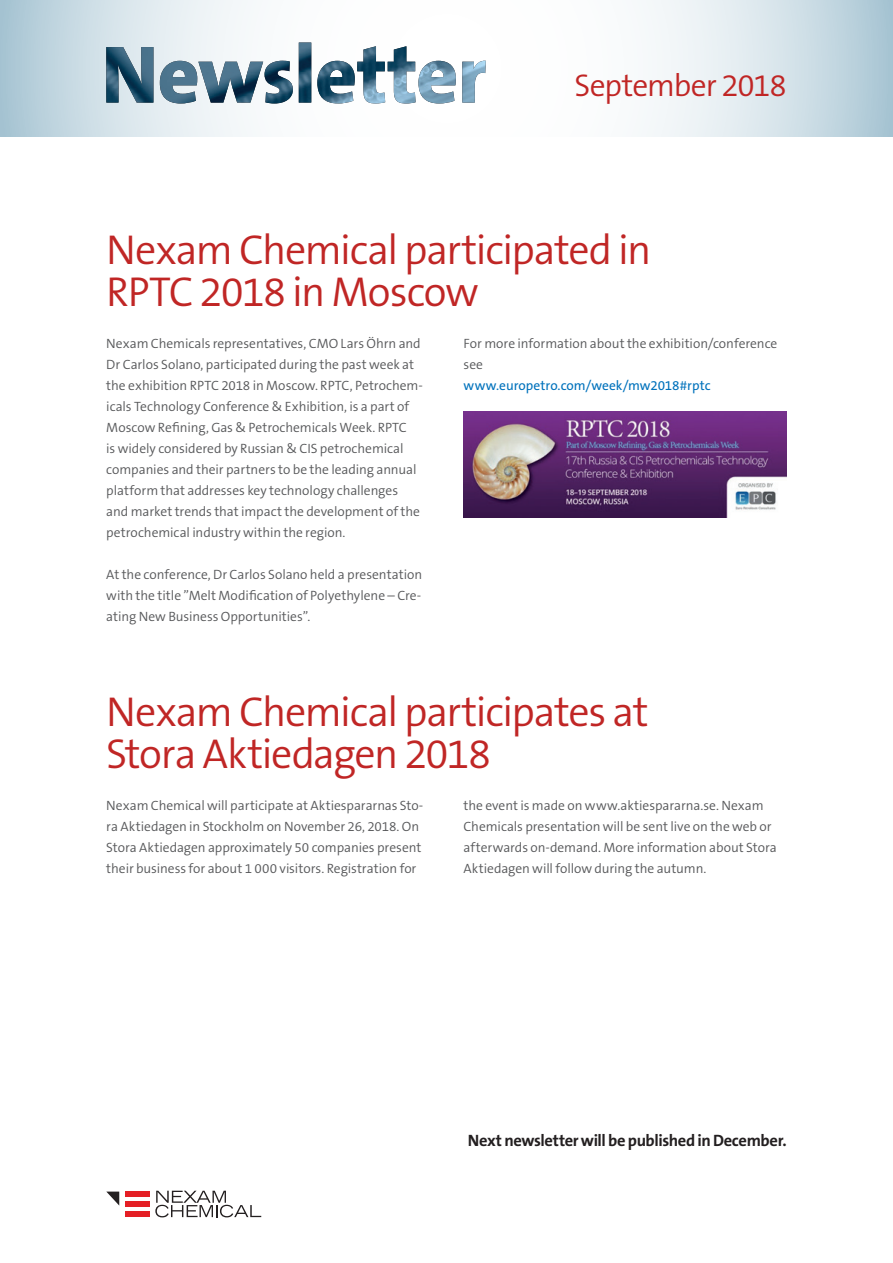
<style>
.page{position:relative;width:893px;height:1263px;background:#fff}
.page>*{position:absolute;margin:0;border:0;box-sizing:border-box;transform-origin:0 0}
.t1{font:300 42px/42px "The Sans B W4";letter-spacing:-.03em;color:#c02625}
.t2{font:300 31.5px "The Sans B W4";letter-spacing:-.035em;color:#c02625}
.t3{font:700 16.5px "The Sans B W7";letter-spacing:-.02em;color:#231f20}
.t4{font:300 13.5px/21px "The Sans B W4";letter-spacing:-.005em;color:#57585a}
.t5{font:13.5px "The Sans B W5 Plain";color:#0072bc}
</style>
<div class="page">
<div style="left:125px;top:1191px;width:24px;height:5px;background:#e41f25"></div>
<div style="left:125px;top:1201px;width:24px;height:6px;background:#e41f25"></div>
<div style="left:125px;top:1211px;width:24px;height:6px;background:#e41f25"></div>
<svg style="left:106px;top:1191px;width:13px;height:14px"></svg>
<svg style="left:155px;top:1191px;width:106px;height:26px"></svg>
<img style="left:463px;top:411px;width:324px;height:107px">
<svg style="left:0;top:0;width:893px;height:136px"></svg>
<img style="left:106px;top:43px;width:380px;height:60px">
<h2 class="t2" style="left:574px;top:65px;width:214px">September 2018</h2>
<h1 class="t1" style="left:106px;top:229px;width:547px">Nexam Chemical participated in<br>RPTC 2018 in Moscow</h1>
<p class="t4" style="left:106px;top:333px;width:318px">Nexam Chemicals representatives, CMO Lars Öhrn and Dr Carlos Solano, participated during the past week at the exhibition RPTC 2018 in Moscow. RPTC, Petrochem&shy;icals Technology Conference &amp; Exhibition, is a part of Moscow Refining, Gas &amp; Petrochemicals Week. RPTC<br>is widely considered by Russian &amp; CIS petrochemical companies and their partners to be the leading annual platform that addresses key technology challenges and market trends that impact the development of the petrochemical industry within the region.</p>
<p class="t4" style="left:106px;top:564px;width:317px;text-align:justify">At the conference, Dr Carlos Solano held a presentation with the title ”Melt Modification of Polyethylene – Cre&shy;ating New Business Opportunities”.</p>
<p class="t4" style="left:463px;top:333px;width:315px">For more information about the exhibition/conference see</p>
<p class="t5" style="left:463px;top:377px;width:249px">www.europetro.com/week/mw2018#rptc</p>
<h1 class="t1" style="left:106px;top:691px;width:544px">Nexam Chemical participates at<br>Stora Aktiedagen 2018</h1>
<p class="t4" style="left:106px;top:795px;width:318px">Nexam Chemical will participate at Aktiespararnas Sto&shy;ra Aktiedagen in Stockholm on November 26, 2018. On Stora Aktiedagen approximately 50 companies present their business for about 1 000 visitors. Registration for</p>
<p class="t4" style="left:463px;top:795px;width:315px">the event is made on www.aktiespararna.se. Nexam Chemicals presentation will be sent live on the web or afterwards on-demand. More information about Stora Aktiedagen will follow during the autumn.</p>
<p class="t3" style="left:468px;top:1130px;width:320px">Next newsletter will be published in December.</p>
</div>
